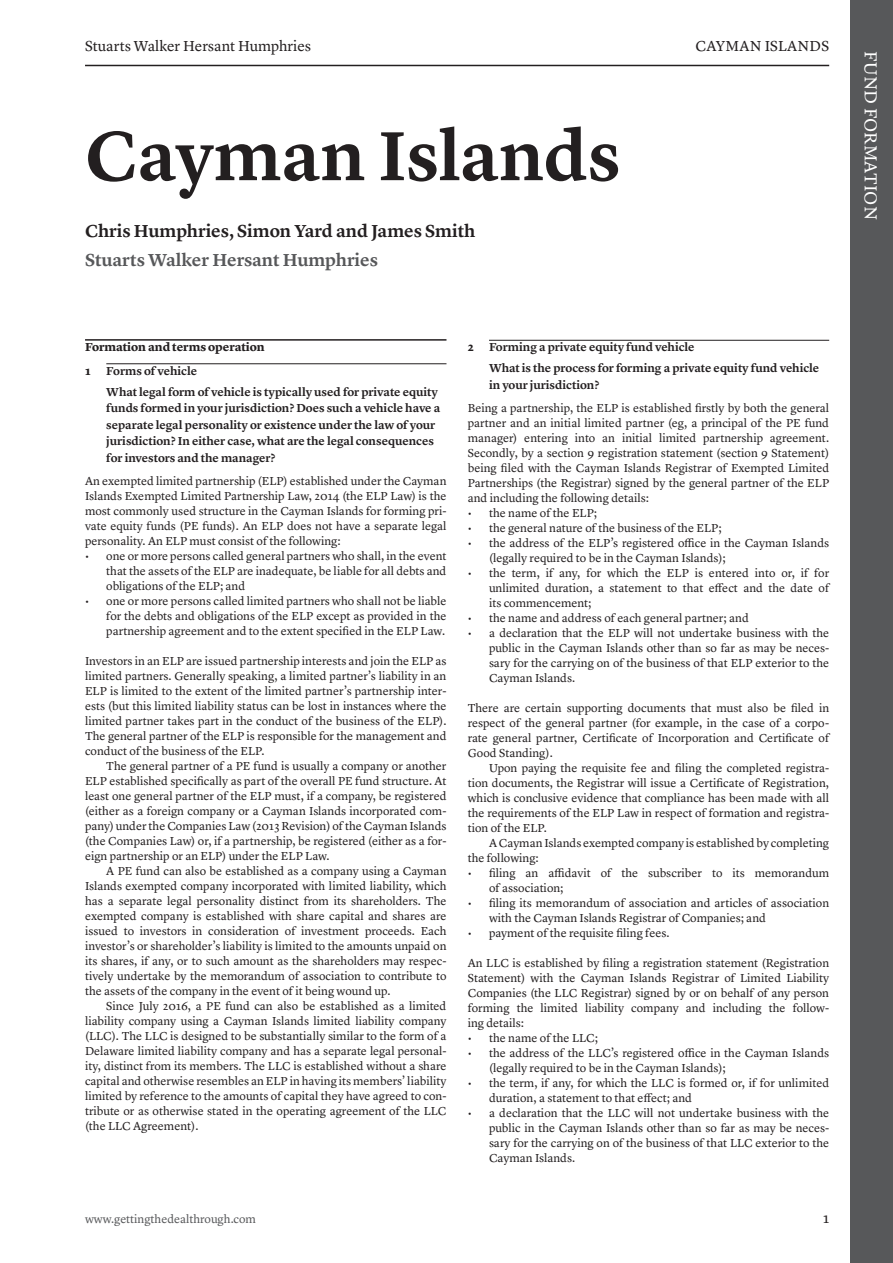
<style>
.page{position:relative;width:893px;height:1263px;background:#fff}
.page>*{position:absolute;margin:0;border:0;box-sizing:border-box;transform-origin:0 0}
.t1{font:600 72px "Lyon Text";letter-spacing:-.005em;color:#231f20}
.Author{font:600 18px "Lyon Text";letter-spacing:-.005em;color:#231f20}
.Firm{font:600 18px "Lyon Text";color:#57585a}
.t2{font:18px "Lyon Text";letter-spacing:.015em;color:#fff}
.t3{font:15px "Lyon Text";color:#231f20}
.Text{font:12px/15px "Lyon Text";color:#231f20;text-align:justify}
.First_para{font:12px/15px "Lyon Text";color:#231f20;text-align:justify}
.Bullet_list{font:12px/15px "Lyon Text";color:#231f20;text-align:justify}
.Q_text{font:600 12px/16.5px "Lyon Text";letter-spacing:-.005em;color:#231f20}
.Q_header{font:600 12px "Lyon Text";letter-spacing:-.005em;color:#231f20}
.t4{font:12px "Lyon Text";color:#57585a}
.Q_category_mono{font:700 12px "Lyon Text";letter-spacing:-.005em;color:#231f20}
.Q_header-2{font:700 12px "Lyon Text";color:#231f20}
</style>
<div class="page">
<hr style="left:85px;top:65px;width:744px;height:1px;background:#231f20">
<div style="left:850px;top:0;width:43px;height:1263px;background:#57585a"></div>
<hr style="left:85px;top:339px;width:361px;height:2px;background:#231f20">
<hr style="left:106px;top:363px;width:340px;height:1px;background:#231f20">
<hr style="left:489px;top:340px;width:340px;height:1px;background:#231f20">
<p class="t3" style="left:85px;top:35px;width:228px">Stuarts Walker Hersant Humphries</p>
<p class="t3" style="left:695px;top:35px;width:135px">CAYMAN ISLANDS</p>
<p class="t1" style="left:85px;top:100px;width:537px">Cayman Islands</p>
<p class="Author" style="left:85px;top:217px;width:392px">Chris Humphries, Simon Yard and James Smith</p>
<p class="Firm" style="left:85px;top:246px;width:295px">Stuarts Walker Hersant Humphries</p>
<p class="Q_category_mono" style="left:85px;top:338px;width:181px">Formation and terms operation</p>
<p class="Q_header-2" style="left:85px;top:361px;width:7px">1</p>
<p class="Q_header" style="left:106px;top:361px;width:92px">Forms of vehicle</p>
<p class="Q_text" style="left:106px;top:382px;width:336px">What legal form of vehicle is typically used for private equity funds formed in your jurisdiction? Does such a vehicle have a separate legal personality or existence under the law of your jurisdiction? In either case, what are the legal consequences for investors and the manager?</p>
<p class="First_para" style="left:85px;top:473px;width:363px">An exempted limited partnership (ELP) established under the Cayman Islands Exempted Limited Partnership Law, 2014 (the ELP Law) is the most commonly used structure in the Cayman Islands for forming pri&shy;vate equity funds (PE funds). An ELP does not have a separate legal personality. An ELP must consist of the following:</p>
<p class="Bullet_list" style="left:106px;top:548px;width:342px;text-indent:-21px">• one or more persons called general partners who shall, in the event that the assets of the ELP are inadequate, be liable for all debts and obligations of the ELP; and</p>
<p class="Bullet_list" style="left:106px;top:593px;width:342px;text-indent:-21px">• one or more persons called limited partners who shall not be liable for the debts and obligations of the ELP except as provided in the partnership agreement and to the extent specified in the ELP Law.</p>
<p class="First_para" style="left:85px;top:653px;width:363px">Investors in an ELP are issued partnership interests and join the ELP as limited partners. Generally speaking, a limited partner’s liability in an ELP is limited to the extent of the limited partner’s partnership inter&shy;ests (but this limited liability status can be lost in instances where the limited partner takes part in the conduct of the business of the ELP).<br>The general partner of the ELP is responsible for the management and conduct of the business of the ELP.</p>
<p class="Text" style="left:85px;top:758px;width:363px;text-indent:21px">The general partner of a PE fund is usually a company or another ELP established specifically as part of the overall PE fund structure. At least one general partner of the ELP must, if a company, be registered (either as a foreign company or a Cayman Islands incorporated com&shy;pany) under the Companies Law (2013 Revision) of the Cayman Islands (the Companies Law) or, if a partnership, be registered (either as a for&shy;eign partnership or an ELP) under the ELP Law.</p>
<p class="Text" style="left:85px;top:863px;width:363px;text-indent:21px">A PE fund can also be established as a company using a Cayman Islands exempted company incorporated with limited liability, which has a separate legal personality distinct from its shareholders. The exempted company is established with share capital and shares are issued to investors in consideration of investment proceeds. Each investor’s or shareholder’s liability is limited to the amounts unpaid on its shares, if any, or to such amount as the shareholders may respec&shy;tively undertake by the memorandum of association to contribute to the assets of the company in the event of it being wound up.</p>
<p class="Text" style="left:85px;top:998px;width:363px;text-indent:21px">Since July 2016, a PE fund can also be established as a limited liability company using a Cayman Islands limited liability company (LLC). The LLC is designed to be substantially similar to the form of a Delaware limited liability company and has a separate legal personal&shy;ity, distinct from its members. The LLC is established without a share capital and otherwise resembles an ELP in having its members’ liability limited by reference to the amounts of capital they have agreed to con&shy;tribute or as otherwise stated in the operating agreement of the LLC (the LLC Agreement).</p>
<p class="Q_header-2" style="left:468px;top:338px;width:7px">2</p>
<p class="Q_header" style="left:489px;top:338px;width:207px">Forming a private equity fund vehicle</p>
<p class="Q_text" style="left:489px;top:359px;width:332px">What is the process for forming a private equity fund vehicle in your jurisdiction?</p>
<p class="First_para" style="left:468px;top:399px;width:363px">Being a partnership, the ELP is established firstly by both the general partner and an initial limited partner (eg, a principal of the PE fund manager) entering into an initial limited partnership agreement.<br>Secondly, by a section 9 registration statement (section 9 Statement) being filed with the Cayman Islands Registrar of Exempted Limited Partnerships (the Registrar) signed by the general partner of the ELP and including the following details:</p>
<p class="Bullet_list" style="left:468px;top:504px;width:131px">• the name of the ELP;</p>
<p class="Bullet_list" style="left:468px;top:519px;width:255px">• the general nature of the business of the ELP;</p>
<p class="Bullet_list" style="left:489px;top:534px;width:342px;text-indent:-21px">• the address of the ELP’s registered office in the Cayman Islands (legally required to be in the Cayman Islands);</p>
<p class="Bullet_list" style="left:489px;top:564px;width:342px;text-indent:-21px">• the term, if any, for which the ELP is entered into or, if for unlimited duration, a statement to that effect and the date of its commencement;</p>
<p class="Bullet_list" style="left:468px;top:609px;width:283px">• the name and address of each general partner; and</p>
<p class="Bullet_list" style="left:489px;top:624px;width:342px;text-indent:-21px">• a declaration that the ELP will not undertake business with the public in the Cayman Islands other than so far as may be neces&shy;sary for the carrying on of the business of that ELP exterior to the Cayman Islands.</p>
<p class="First_para" style="left:468px;top:699px;width:363px">There are certain supporting documents that must also be filed in respect of the general partner (for example, in the case of a corpo&shy;rate general partner, Certificate of Incorporation and Certificate of Good Standing).</p>
<p class="Text" style="left:468px;top:759px;width:363px;text-indent:21px">Upon paying the requisite fee and filing the completed registra&shy;tion documents, the Registrar will issue a Certificate of Registration, which is conclusive evidence that compliance has been made with all the requirements of the ELP Law in respect of formation and registra&shy;tion of the ELP.</p>
<p class="Text" style="left:468px;top:834px;width:363px;text-indent:21px">A Cayman Islands exempted company is established by completing the following:</p>
<p class="Bullet_list" style="left:489px;top:864px;width:342px;text-indent:-21px">• filing an affidavit of the subscriber to its memorandum of association;</p>
<p class="Bullet_list" style="left:489px;top:894px;width:342px;text-indent:-21px">• filing its memorandum of association and articles of association with the Cayman Islands Registrar of Companies; and</p>
<p class="Bullet_list" style="left:468px;top:924px;width:203px">• payment of the requisite filing fees.</p>
<p class="First_para" style="left:468px;top:954px;width:363px">An LLC is established by filing a registration statement (Registration Statement) with the Cayman Islands Registrar of Limited Liability Companies (the LLC Registrar) signed by or on behalf of any person forming the limited liability company and including the follow&shy;ing details:</p>
<p class="Bullet_list" style="left:468px;top:1029px;width:132px">• the name of the LLC;</p>
<p class="Bullet_list" style="left:489px;top:1044px;width:342px;text-indent:-21px">• the address of the LLC’s registered office in the Cayman Islands (legally required to be in the Cayman Islands);</p>
<p class="Bullet_list" style="left:489px;top:1074px;width:342px;text-indent:-21px">• the term, if any, for which the LLC is formed or, if for unlimited duration, a statement to that effect; and</p>
<p class="Bullet_list" style="left:489px;top:1104px;width:342px;text-indent:-21px">• a declaration that the LLC will not undertake business with the public in the Cayman Islands other than so far as may be neces&shy;sary for the carrying on of the business of that LLC exterior to the Cayman Islands.</p>
<p class="t4" style="left:85px;top:1210px;width:172px">www.gettingthedealthrough.com</p>
<p class="t3" style="left:823px;top:1207px;width:8px">1</p>
<h2 class="t2" style="left:885px;top:51px;width:170px;rotate:90deg">FUND FORMATION</h2>
</div>
